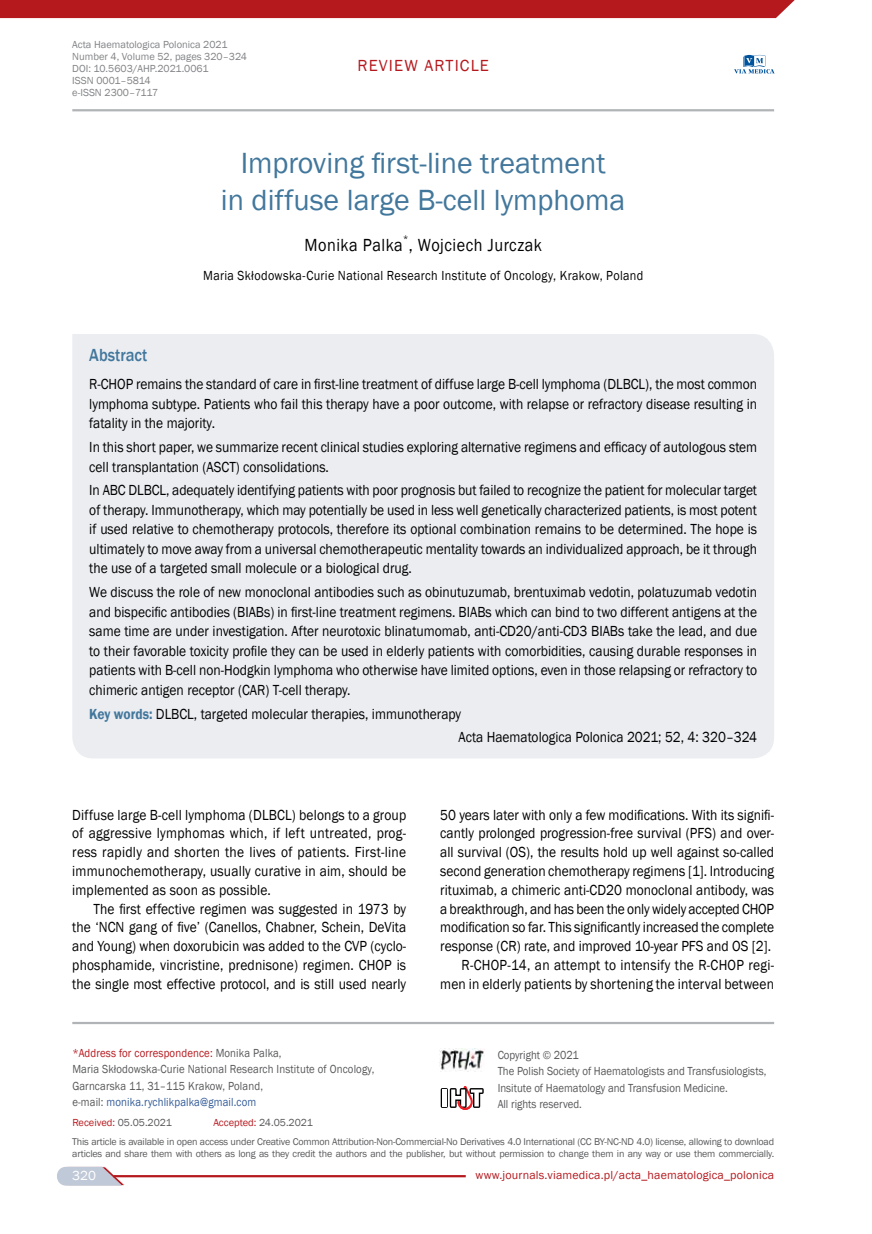
<style>
.page{position:relative;width:872px;height:1234px;background:#fff}
.page>*{position:absolute;margin:0;border:0;box-sizing:border-box;transform-origin:0 0}
.t1{font:30px/36.6px "Franklin Gothic";color:#42779c;text-align:center}
.t2{font:18px "Franklin Gothic";letter-spacing:.03em;color:#000;scale:.9 1}
.t3{font:500 18px "Franklin Gothic";color:#42779c;scale:.9 1}
.t4{font:16.5px "Franklin Gothic";letter-spacing:.07em;color:#b5191e}
.t5{font:15px/18.8px "Franklin Gothic";color:#000;text-align:justify;scale:.9 1}
.t6{font:13.5px "Franklin Gothic";letter-spacing:.03em;color:#000;scale:.9 1}
.t7{font:13.5px "Franklin Gothic";color:#fff}
.t8{font:12px/16.5px "Franklin Gothic";color:#58595b;scale:.9 1}
.t9{font:12px "Franklin Gothic";letter-spacing:.01em;color:#b5191e}
.t10{font:10.5px/12px "Franklin Gothic";color:#808285}
.t11{font:10.5px "Franklin Gothic";color:#58595b}
.t12{font:10.05px/12px "Franklin Gothic";letter-spacing:-.02em;color:#58595b}
.t13{font:9.9px "Franklin Gothic";color:#000;scale:.9 1}
.s1{font-weight:600;color:#42779c}
.s2{color:#b5191e}
.s3{color:#345c98}
</style>
<div class="page">
<div style="left:0;top:0;width:795px;height:18px;background:#b5191e"></div>
<svg style="left:57px;top:1166px;width:69px;height:19px"></svg>
<div style="left:72px;top:334px;width:702px;height:424px;background:#ebedf1"></div>
<svg style="left:734px;top:55px;width:40px;height:19px"></svg>
<hr style="left:72px;top:109px;width:702px;height:2px;background:#b1b4b6">
<hr style="left:113px;top:1174px;width:353px;height:2px;background:#b5191e">
<img style="left:439px;top:1048px;width:45px;height:22px">
<div style="left:441px;top:1087px;width:7px;height:20px;border:3px solid #000"></div>
<hr style="left:442px;top:1089px;width:4px;height:17px;background:#fff">
<svg style="left:449px;top:1086px;width:35px;height:24px"></svg>
<hr style="left:72px;top:1021px;width:702px;height:2px;background:#b1b4b6">
<p class="t10" style="left:72px;top:38px;width:176px">Acta Haematologica Polonica 2021<br>Number 4, Volume 52, pages 320–324<br>DOI: 10.5603/AHP.2021.0061<br>ISSN 0001–5814<br>e-ISSN 2300–7117</p>
<p class="t4" style="left:357px;top:55px;width:133px">REVIEW ARTICLE</p>
<h1 class="t1" style="left:221px;top:145px;width:406px">Improving first-line treatment<br>in diffuse large B-cell lymphoma</h1>
<p class="t2" style="left:304px;top:233px;width:265px">Monika Palka , Wojciech Jurczak</p>
<p class="t13" style="left:403px;top:233px;width:7px">*</p>
<p class="t6" style="left:203px;top:267px;width:490px">Maria Skłodowska-Curie National Research Institute of Oncology, Krakow, Poland</p>
<p class="t3" style="left:89px;top:344px;width:66px">Abstract</p>
<p class="t5" style="left:89px;top:375px;width:743px;line-height:19.5px">R-CHOP remains the standard of care in first-line treatment of diffuse large B-cell lymphoma (DLBCL), the most common lymphoma subtype. Patients who fail this therapy have a poor outcome, with relapse or refractory disease resulting in fatality in the majority.</p>
<p class="t5" style="left:89px;top:437px;width:743px;line-height:19.5px">In this short paper, we summarize recent clinical studies exploring alternative regimens and efficacy of autologous stem cell transplantation (ASCT) consolidations.</p>
<p class="t5" style="left:89px;top:481px;width:743px;line-height:19.5px">In ABC DLBCL, adequately identifying patients with poor prognosis but failed to recognize the patient for molecular target of therapy. Immunotherapy, which may potentially be used in less well genetically characterized patients, is most potent if used relative to chemotherapy protocols, therefore its optional combination remains to be determined. The hope is ultimately to move away from a universal chemotherapeutic mentality towards an individualized approach, be it through the use of a targeted small molecule or a biological drug.</p>
<p class="t5" style="left:89px;top:582px;width:743px;line-height:19.5px">We discuss the role of new monoclonal antibodies such as obinutuzumab, brentuximab vedotin, polatuzumab vedotin and bispecific antibodies (BIABs) in first-line treatment regimens. BIABs which can bind to two different antigens at the same time are under investigation. After neurotoxic blinatumomab, anti-CD20/anti-CD3 BIABs take the lead, and due to their favorable toxicity profile they can be used in elderly patients with comorbidities, causing durable responses in patients with B-cell non-Hodgkin lymphoma who otherwise have limited options, even in those relapsing or refractory to chimeric antigen receptor (CAR) T-cell therapy.</p>
<p class="t5" style="left:458px;top:701px;width:333px;line-height:23.7px;text-indent:-369px"><span class="s1">Key words:</span> DLBCL, targeted molecular therapies, immunotherapy<br>Acta Haematologica Polonica 2021; 52, 4: 320–324</p>
<p class="t5" style="left:72px;top:805px;width:372px">Diffuse large B-cell lymphoma (DLBCL) belongs to a group of aggressive lymphomas which, if left untreated, prog&shy;ress rapidly and shorten the lives of patients. First-line immunochemotherapy, usually curative in aim, should be implemented as soon as possible.</p>
<p class="t5" style="left:72px;top:899px;width:372px;text-indent:21px">The first effective regimen was suggested in 1973 by the ‘NCN gang of five’ (Canellos, Chabner, Schein, DeVita and Young) when doxorubicin was added to the CVP (cyclo&shy;phosphamide, vincristine, prednisone) regimen. CHOP is the single most effective protocol, and is still used nearly</p>
<p class="t5" style="left:440px;top:805px;width:372px;text-align:right">50 years later with only a few modifications. With its signifi&shy;cantly prolonged progression-free survival (PFS) and over&shy;all survival (OS), the results hold up well against so-called second generation chemotherapy regimens [1]. Introducing rituximab, a chimeric anti-CD20 monoclonal antibody, was a breakthrough, and has been the only widely accepted CHOP modification so far. This significantly increased the complete response (CR) rate, and improved 10-year PFS and OS [2].<br>R-CHOP-14, an attempt to intensify the R-CHOP regi&shy;men in elderly patients by shortening the interval between</p>
<p class="t8" style="left:72px;top:1044px;width:337px"><span class="s2">*Address for correspondence:</span> Monika Palka,<br>Maria Skłodowska-Curie National Research Institute of Oncology, Garncarska 11, 31–115 Krakow, Poland,<br>e-mail: <span class="s3">monika.rychlikpalka@gmail.com</span></p>
<p class="t11" style="left:72px;top:1115px;width:101px"><span class="s2">Received:</span> 05.05.2021</p>
<p class="t11" style="left:213px;top:1115px;width:101px"><span class="s2">Accepted:</span> 24.05.2021</p>
<p class="t12" style="left:72px;top:1135px;width:703px">This article is available in open access under Creative Common Attribution-Non-Commercial-No Derivatives 4.0 International (CC BY-NC-ND 4.0) license, allowing to download articles and share them with others as long as they credit the authors and the publisher, but without permission to change them in any way or use them commercially.</p>
<p class="t8" style="left:497px;top:1046px;width:300px">Copyright © 2021<br>The Polish Society of Haematologists and Transfusiologists, Insitute of Haematology and Transfusion Medicine.<br>All rights reserved.</p>
<p class="t7" style="left:72px;top:1166px;width:25px">320</p>
<p class="t9" style="left:475px;top:1166px;width:300px">www.journals.viamedica.pl/acta_haematologica_polonica</p>
</div>
